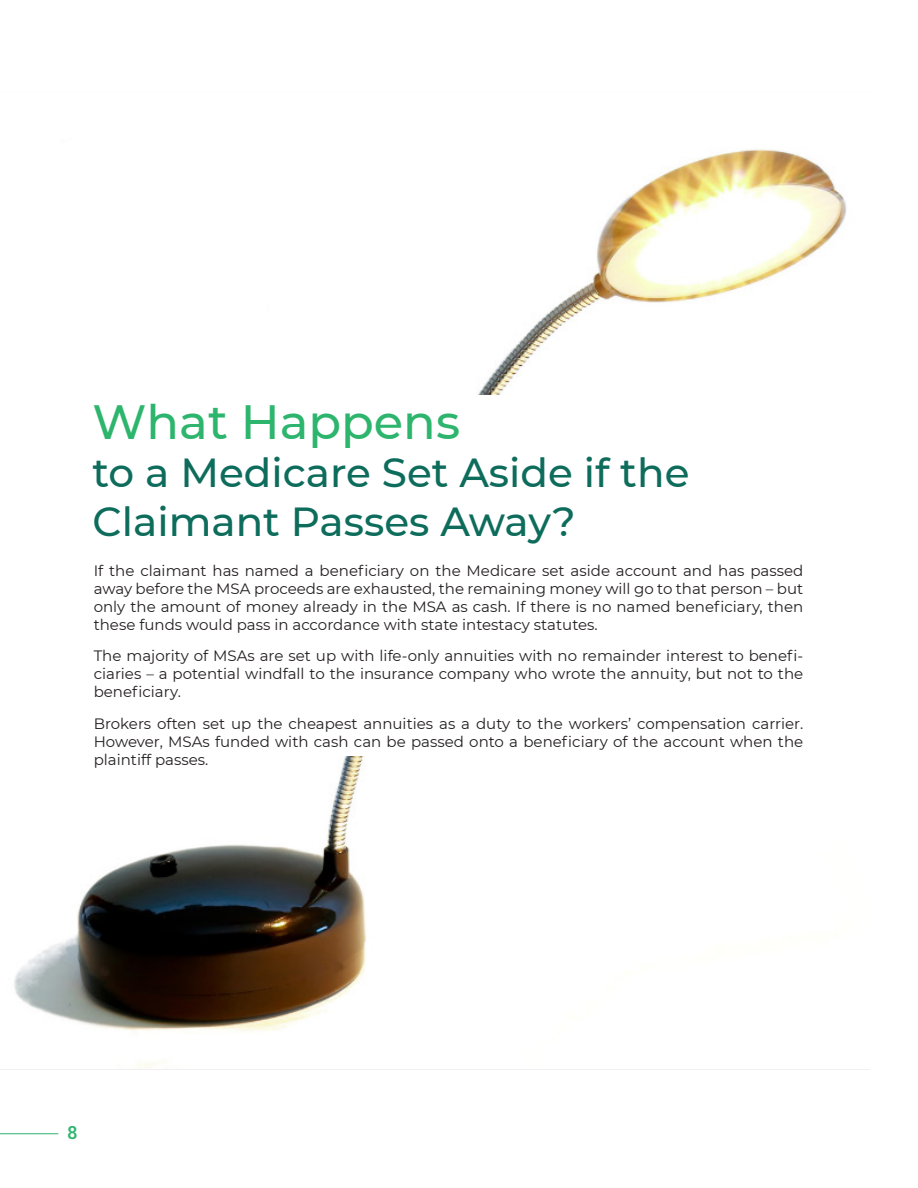
<style>
.page{position:relative;width:918px;height:1188px;background:#fff}
.page>*{position:absolute;margin:0;border:0;box-sizing:border-box;transform-origin:0 0}
.t1{font:500 48px "Montserrat";color:#2db56d}
.t2{font:500 40.5px/48.6px "Montserrat";color:#0d6c5b}
.t3{font:18px "Roboto Slab";color:#2db56d}
.t4{font:15px/18px "Montserrat";color:#231f20;text-align:justify}
</style>
<div class="page">
<img style="left:0;top:149px;width:870px;height:986px">
<hr style="left:0;top:1133px;width:58px;height:1px;background:#2db56d">
<div style="left:85px;top:395px;width:612px;height:193px;background:#fff"></div>
<div style="left:86px;top:559px;width:743px;height:197px;background:#fff"></div>
<p class="t1" style="left:93px;top:388px;width:369px">What Happens</p>
<p class="t2" style="left:93px;top:447px;width:598px">to a Medicare Set Aside if the<br>Claimant Passes Away?</p>
<p class="t4" style="left:94px;top:561px;width:711px">If the claimant has named a beneficiary on the Medicare set aside account and has passed away before the MSA proceeds are exhausted, the remaining money will go to that person – but only the amount of money already in the MSA as cash. If there is no named beneficiary, then these funds would pass in accordance with state intestacy statutes.</p>
<p class="t4" style="left:94px;top:646px;width:711px">The majority of MSAs are set up with life-only annuities with no remainder interest to benefi&shy;ciaries – a potential windfall to the insurance company who wrote the annuity, but not to the beneficiary.</p>
<p class="t4" style="left:94px;top:714px;width:711px">Brokers often set up the cheapest annuities as a duty to the workers’ compensation carrier.<br>However, MSAs funded with cash can be passed onto a beneficiary of the account when the plaintiff passes.</p>
<p class="t3" style="left:68px;top:1120px;width:11px">8</p>
</div>
